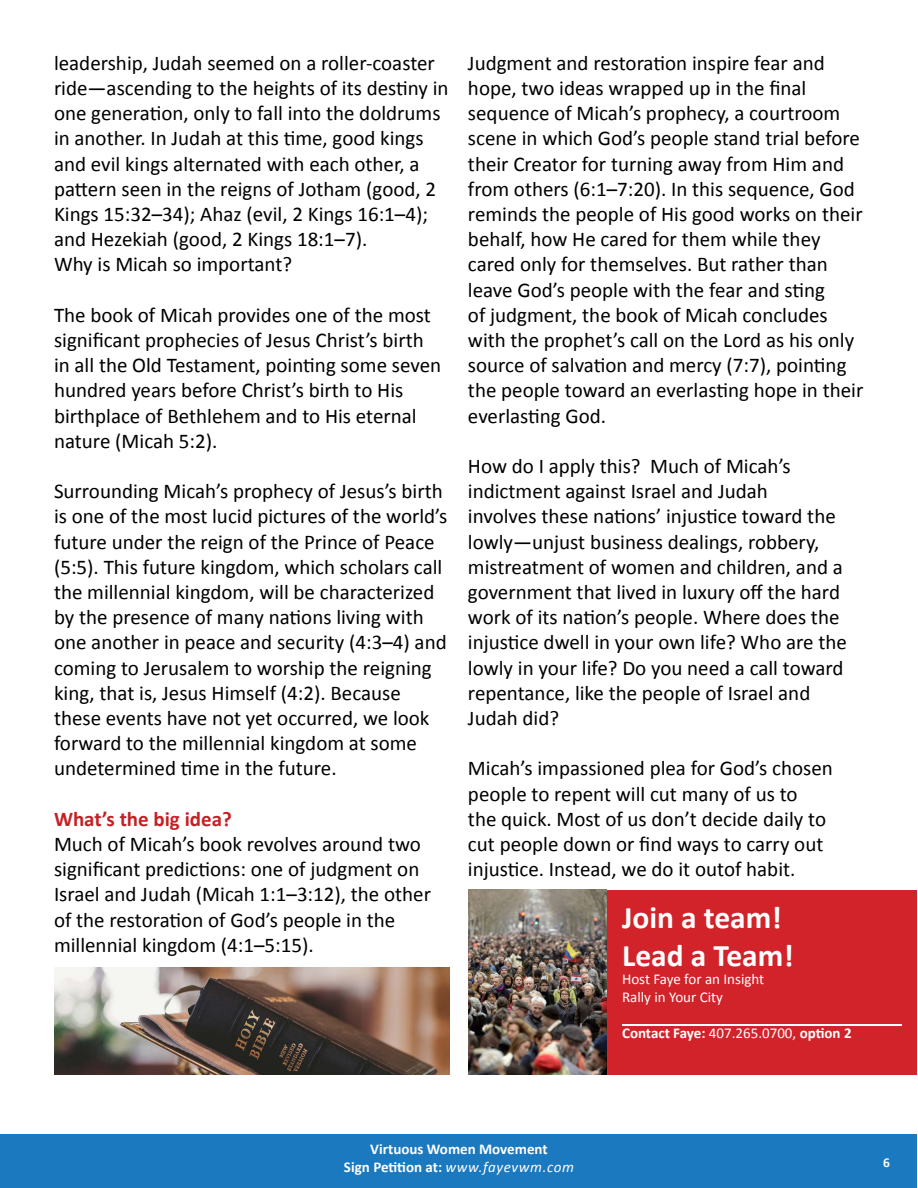
<style>
.page{position:relative;width:918px;height:1188px;background:#fff}
.page>*{position:absolute;margin:0;border:0;box-sizing:border-box;transform-origin:0 0}
.t1{font:700 31.5px/37.8px "Calibri";color:#fff}
.t2{font:21px/25.2px "Calibri";color:#000}
.t3{font:700 21px "Calibri";color:#c52026}
.t4{font:700 15px/18px "Calibri";color:#fff;text-align:center}
.t5{font:15px/18px "Calibri";color:#fff}
.t6{font:700 13.5px "Calibri";color:#fff}
.s1{font-weight:400}
.s2{font-weight:400;font-style:italic}
</style>
<div class="page">
<div style="left:1px;top:1134px;width:916px;height:53px;background:#1a79bf"></div>
<div style="left:607px;top:890px;width:310px;height:184px;background:#d2232a"></div>
<img style="left:468px;top:890px;width:139px;height:184px">
<hr style="left:622px;top:1025px;width:280px;height:1px;background:#fff">
<img style="left:54px;top:968px;width:396px;height:106px">
<p class="t2" style="left:54px;top:50px;width:396px">leadership, Judah seemed on a roller-coaster ride—ascending to the heights of its destiny in one generation, only to fall into the doldrums in another. In Judah at this time, good kings and evil kings alternated with each other, a pattern seen in the reigns of Jotham (good, 2<br>Kings 15:32–34); Ahaz (evil, 2 Kings 16:1–4); and Hezekiah (good, 2 Kings 18:1–7).<br>Why is Micah so important?</p>
<p class="t2" style="left:54px;top:302px;width:389px">The book of Micah provides one of the most significant prophecies of Jesus Christ’s birth in all the Old Testament, pointing some seven hundred years before Christ’s birth to His birthplace of Bethlehem and to His eternal nature (Micah 5:2).</p>
<p class="t2" style="left:54px;top:479px;width:395px">Surrounding Micah’s prophecy of Jesus’s birth is one of the most lucid pictures of the world’s future under the reign of the Prince of Peace (5:5). This future kingdom, which scholars call the millennial kingdom, will be characterized by the presence of many nations living with one another in peace and security (4:3–4) and coming to Jerusalem to worship the reigning king, that is, Jesus Himself (4:2). Because these events have not yet occurred, we look forward to the millennial kingdom at some undetermined time in the future.</p>
<p class="t3" style="left:54px;top:805px;width:179px">What’s the big idea?</p>
<p class="t2" style="left:54px;top:831px;width:379px">Much of Micah’s book revolves around two significant predictions: one of judgment on Israel and Judah (Micah 1:1–3:12), the other of the restoration of God’s people in the millennial kingdom (4:1–5:15).</p>
<p class="t2" style="left:468px;top:50px;width:397px">Judgment and restoration inspire fear and hope, two ideas wrapped up in the final sequence of Micah’s prophecy, a courtroom scene in which God’s people stand trial before their Creator for turning away from Him and from others (6:1–7:20). In this sequence, God reminds the people of His good works on their behalf, how He cared for them while they cared only for themselves. But rather than leave God’s people with the fear and sting<br>of judgment, the book of Micah concludes with the prophet’s call on the Lord as his only source of salvation and mercy (7:7), pointing the people toward an everlasting hope in their everlasting God.</p>
<p class="t2" style="left:468px;top:453px;width:380px">How do I apply this? Much of Micah’s indictment against Israel and Judah<br>involves these nations’ injustice toward the lowly—unjust business dealings, robbery, mistreatment of women and children, and a government that lived in luxury off the hard work of its nation’s people. Where does the injustice dwell in your own life? Who are the lowly in your life? Do you need a call toward repentance, like the people of Israel and Judah did?</p>
<p class="t2" style="left:468px;top:756px;width:366px">Micah’s impassioned plea for God’s chosen people to repent will cut many of us to<br>the quick. Most of us don’t decide daily to cut people down or find ways to carry out injustice. Instead, we do it outof habit.</p>
<h1 class="t1" style="left:622px;top:899px;width:173px">Join a team!<br>Lead a Team!</h1>
<p class="t5" style="left:622px;top:970px;width:144px">Host Faye for an Insight<br>Rally in Your City</p>
<p class="t4" style="left:622px;top:1024px;width:231px">Contact Faye: <span class="s1">407.265.0700,</span> option 2</p>
<p class="t4" style="left:344px;top:1140px;width:231px">Virtuous Women Movement<br>Sign Petition at: <span class="s2">www.fayevwm.com</span></p>
<p class="t6" style="left:883px;top:1154px;width:8px">6</p>
</div>
